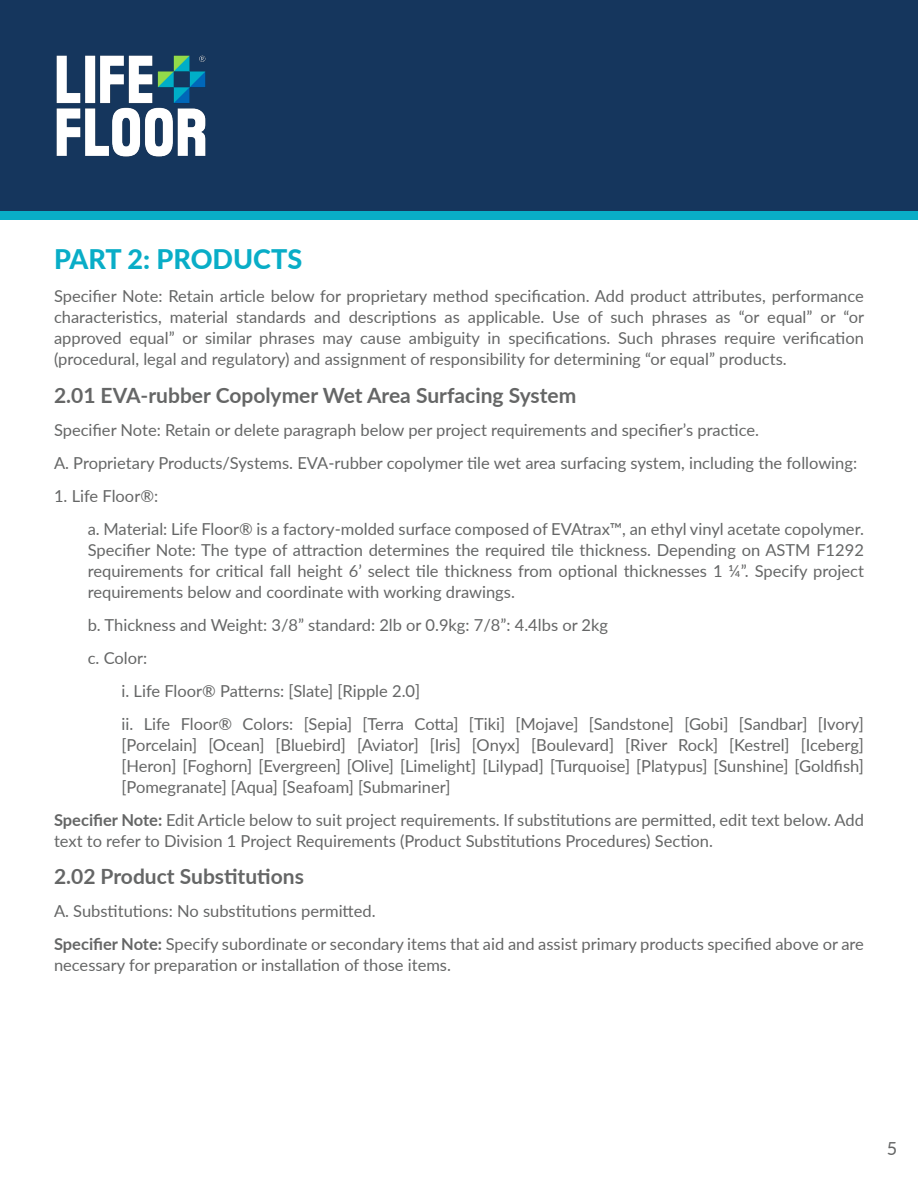
<style>
.page{position:relative;width:918px;height:1188px;background:#fff}
.page>*{position:absolute;margin:0;border:0;box-sizing:border-box;transform-origin:0 0}
.t1{font:800 27px "Lato";color:#09adc7}
.t2{font:700 21px "Lato";color:#656666}
.t3{font:18px "Lato";color:#656666}
.t4{font:16.5px/21px "Lato";color:#656666;text-align:justify}
.s1{font-weight:700}
</style>
<div class="page">
<div style="left:0;top:0;width:918px;height:212px;background:#15365d"></div>
<div style="left:0;top:212px;width:918px;height:8px;background:#09adc7"></div>
<img style="left:56px;top:55px;width:150px;height:102px">
<p class="t1" style="left:54px;top:239px;width:250px">PART 2: PRODUCTS</p>
<p class="t4" style="left:54px;top:285px;width:812px">Specifier Note: Retain article below for proprietary method specification. Add product attributes, performance characteristics, material standards and descriptions as applicable. Use of such phrases as “or equal” or “or approved equal” or similar phrases may cause ambiguity in specifications. Such phrases require verification (procedural, legal and regulatory) and assignment of responsibility for determining “or equal” products.</p>
<p class="t2" style="left:54px;top:380px;width:524px">2.01 EVA-rubber Copolymer Wet Area Surfacing System</p>
<p class="t4" style="left:54px;top:418px;width:707px">Specifier Note: Retain or delete paragraph below per project requirements and specifier’s practice.</p>
<p class="t4" style="left:54px;top:451px;width:805px">A. Proprietary Products/Systems. EVA-rubber copolymer tile wet area surfacing system, including the following:</p>
<p class="t4" style="left:54px;top:484px;width:106px">1. Life Floor®:</p>
<p class="t4" style="left:88px;top:517px;width:778px">a. Material: Life Floor® is a factory-molded surface composed of EVAtrax™, an ethyl vinyl acetate copolymer.<br>Specifier Note: The type of attraction determines the required tile thickness. Depending on ASTM F1292 requirements for critical fall height 6’ select tile thickness from optional thicknesses 1 ¼”. Specify project requirements below and coordinate with working drawings.</p>
<p class="t4" style="left:88px;top:613px;width:522px">b. Thickness and Weight: 3/8” standard: 2lb or 0.9kg: 7/8”: 4.4lbs or 2kg</p>
<p class="t4" style="left:88px;top:646px;width:61px">c. Color:</p>
<p class="t4" style="left:122px;top:679px;width:300px">i. Life Floor® Patterns: [Slate] [Ripple 2.0]</p>
<p class="t4" style="left:122px;top:712px;width:744px">ii. Life Floor® Colors: [Sepia] [Terra Cotta] [Tiki] [Mojave] [Sandstone] [Gobi] [Sandbar] [Ivory] [Porcelain] [Ocean] [Bluebird] [Aviator] [Iris] [Onyx] [Boulevard] [River Rock] [Kestrel] [Iceberg] [Heron] [Foghorn] [Evergreen] [Olive] [Limelight] [Lilypad] [Turquoise] [Platypus] [Sunshine] [Goldfish] [Pomegranate] [Aqua] [Seafoam] [Submariner]</p>
<p class="t4" style="left:54px;top:808px;width:811px"><span class="s1">Specifier Note:</span> Edit Article below to suit project requirements. If substitutions are permitted, edit text below. Add text to refer to Division 1 Project Requirements (Product Substitutions Procedures) Section.</p>
<p class="t2" style="left:54px;top:861px;width:251px">2.02 Product Substitutions</p>
<p class="t4" style="left:54px;top:900px;width:323px">A. Substitutions: No substitutions permitted.</p>
<p class="t4" style="left:54px;top:933px;width:811px"><span class="s1">Specifier Note:</span> Specify subordinate or secondary items that aid and assist primary products specified above or are necessary for preparation or installation of those items.</p>
<p class="t3" style="left:887px;top:1136px;width:12px">5</p>
</div>
